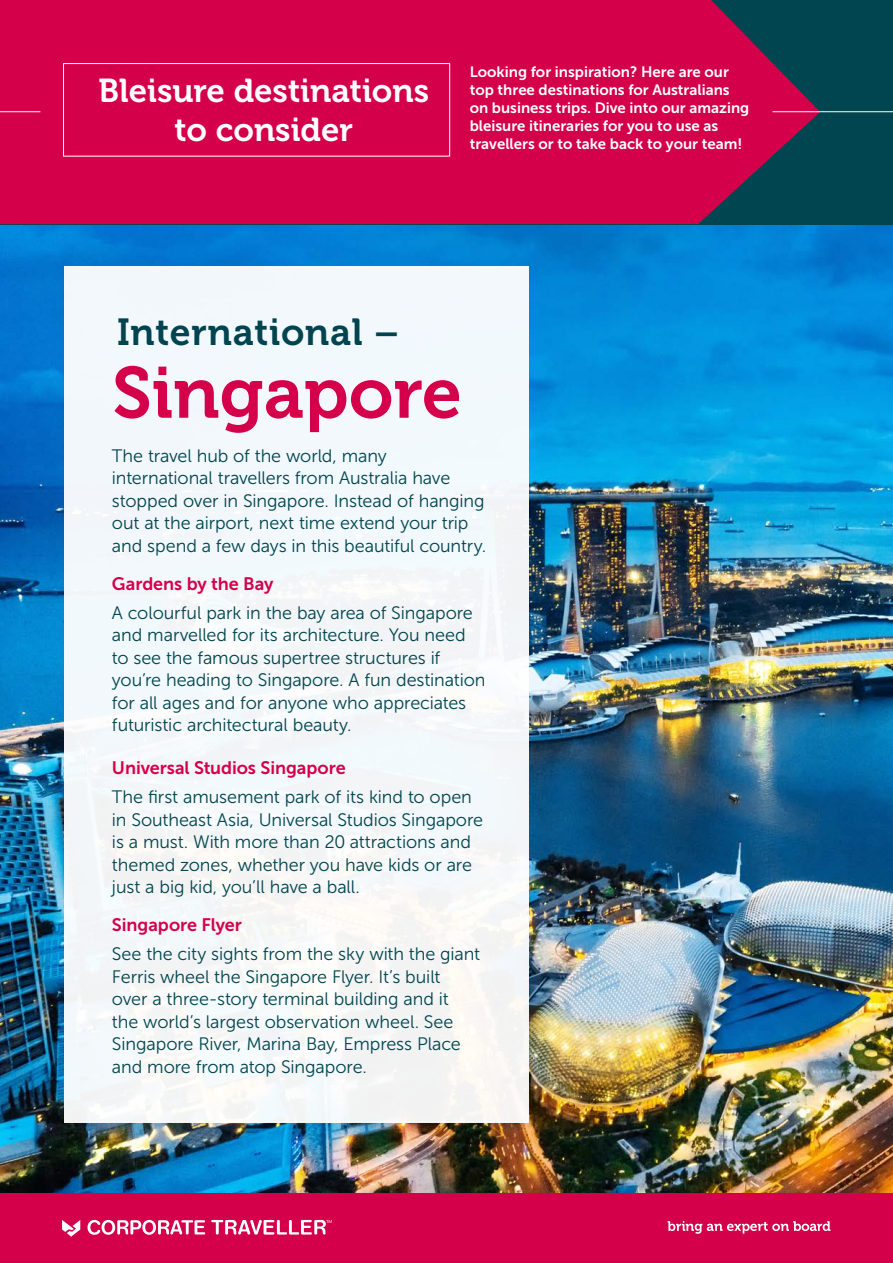
<style>
.page{position:relative;width:893px;height:1263px;background:#fff}
.page>*{position:absolute;margin:0;border:0;box-sizing:border-box;transform-origin:0 0}
.t1{font:72px "Museo 700";color:#d40049}
.t2{font:37.5px "Museo 700";letter-spacing:.02em;color:#00444f}
.t3{font:33px/39px "Museo 700";color:#fff;text-align:center}
.CT_Subhead_1_-_teal{font:18px/22.5px "Museo Sans 300";letter-spacing:-.005em;color:#00454f}
.CT_Subhead_1_-_teal-2{font:18px "Museo Sans 700";letter-spacing:-.005em;color:#d40049}
.t4{font:15px/18px "Museo Sans 700";color:#fff}
</style>
<div class="page">
<img style="left:0;top:224px;width:893px;height:970px">
<div style="left:0;top:1194px;width:893px;height:69px;background:#d40049"></div>
<svg style="left:88px;top:1220px;width:117px;height:15px"></svg>
<svg style="left:211px;top:1220px;width:121px;height:14px"></svg>
<svg style="left:62px;top:1220px;width:18px;height:17px"></svg>
<svg style="left:668px;top:1221px;width:162px;height:13px"></svg>
<div style="left:0;top:0;width:893px;height:224px;background:#00454f"></div>
<svg style="left:0;top:0;width:820px;height:224px;background:#c50549"></svg>
<hr style="left:772px;top:111px;width:121px;height:1px;background:#fff">
<hr style="left:0;top:111px;width:40px;height:1px;background:#fff">
<div style="left:63px;top:63px;width:387px;height:93px;border:1px solid #fff"></div>
<div style="left:64px;top:266px;width:465px;height:856px;background:#f2f8fb"></div>
<p class="t3" style="left:98px;top:71px;width:332px">Bleisure destinations to consider</p>
<p class="t4" style="left:470px;top:63px;width:281px">Looking for inspiration? Here are our top three destinations for Australians on business trips. Dive into our amazing bleisure itineraries for you to use as travellers or to take back to your team!</p>
<p class="t2" style="left:117px;top:311px;width:283px">International –</p>
<p class="t1" style="left:112px;top:353px;width:351px">Singapore</p>
<p class="CT_Subhead_1_-_teal" style="left:112px;top:444px;width:376px">The travel hub of the world, many international travellers from Australia have stopped over in Singapore. Instead of hanging out at the airport, next time extend your trip and spend a few days in this beautiful country.</p>
<p class="CT_Subhead_1_-_teal-2" style="left:112px;top:573px;width:163px">Gardens by the Bay</p>
<p class="CT_Subhead_1_-_teal" style="left:112px;top:601px;width:375px">A colourful park in the bay area of Singapore and marvelled for its architecture. You need to see the famous supertree structures if you’re heading to Singapore. A fun destination for all ages and for anyone who appreciates futuristic architectural beauty.</p>
<p class="CT_Subhead_1_-_teal-2" style="left:112px;top:758px;width:235px">Universal Studios Singapore</p>
<p class="CT_Subhead_1_-_teal" style="left:112px;top:786px;width:373px">The first amusement park of its kind to open in Southeast Asia, Universal Studios Singapore is a must. With more than 20 attractions and themed zones, whether you have kids or are just a big kid, you’ll have a ball.</p>
<p class="CT_Subhead_1_-_teal-2" style="left:112px;top:915px;width:131px">Singapore Flyer</p>
<p class="CT_Subhead_1_-_teal" style="left:112px;top:943px;width:370px">See the city sights from the sky with the giant Ferris wheel the Singapore Flyer. It’s built over a three-story terminal building and it<br>the world’s largest observation wheel. See Singapore River, Marina Bay, Empress Place and more from atop Singapore.</p>
</div>
